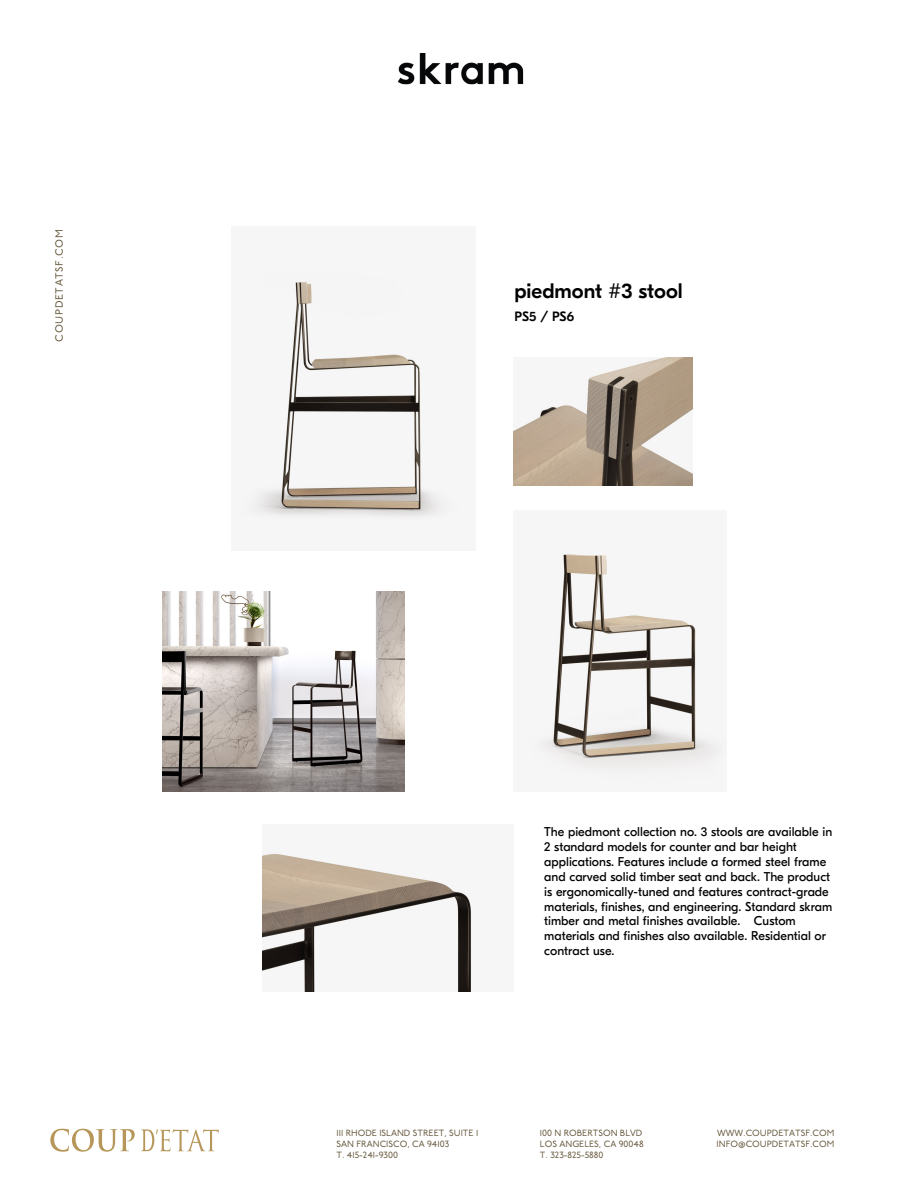
<style>
.page{position:relative;width:918px;height:1188px;background:#fff}
.page>*{position:absolute;margin:0;border:0;box-sizing:border-box;transform-origin:0 0}
.t1{font:500 21px "GT Eesti Pro Display";color:#000}
.t2{font:100 13.8px "GT Eesti Pro Display";color:#000}
.t3{font:500 13.5px "GT Eesti Pro Display";color:#000}
.t4{font:12.75px/14.9px "GT Eesti Pro Display";color:#000}
.t5{font:10.5px "P22 Underground";letter-spacing:.06em;color:#615336}
.t6{font:9px/10.8px "P22 Underground";color:#615336}
</style>
<div class="page">
<img style="left:398px;top:53px;width:126px;height:32px">
<img style="left:240px;top:273px;width:218px;height:248px">
<img style="left:162px;top:591px;width:243px;height:200px">
<img style="left:514px;top:357px;width:178px;height:129px">
<img style="left:530px;top:553px;width:196px;height:228px">
<img style="left:263px;top:852px;width:209px;height:140px">
<svg style="left:50px;top:1129px;width:85px;height:23px"></svg>
<svg style="left:141px;top:1129px;width:78px;height:22px"></svg>
<p class="t2" style="left:50px;top:340px;width:113px;rotate:-90deg">skramfurniture.com</p>
<p class="t5" style="left:53px;top:342px;width:114px;rotate:-90deg">COUPDETATSF.COM</p>
<h1 class="t1" style="left:514px;top:279px;width:170px">piedmont #3 stool</h1>
<p class="t3" style="left:514px;top:309px;width:61px">PS5 / PS6</p>
<p class="t4" style="left:544px;top:825px;width:290px">The piedmont collection no. 3 stools are available in 2 standard models for counter and bar height applications. Features include a formed steel frame and carved solid timber seat and back. The product is ergonomically-tuned and features contract-grade materials, finishes, and engineering. Standard skram timber and metal finishes available. Custom materials and finishes also available. Residential or contract use.</p>
<p class="t6" style="left:337px;top:1128px;width:143px">111 RHODE ISLAND STREET, SUITE 1<br>SAN FRANCISCO, CA 94103<br>T. 415-241-9300</p>
<p class="t6" style="left:540px;top:1128px;width:105px">100 N ROBERTSON BLVD<br>LOS ANGELES, CA 90048<br>T. 323-825-5880</p>
<p class="t6" style="left:717px;top:1128px;width:119px">WWW.COUPDETATSF.COM<br>INFO@COUPDETATSF.COM</p>
</div>
